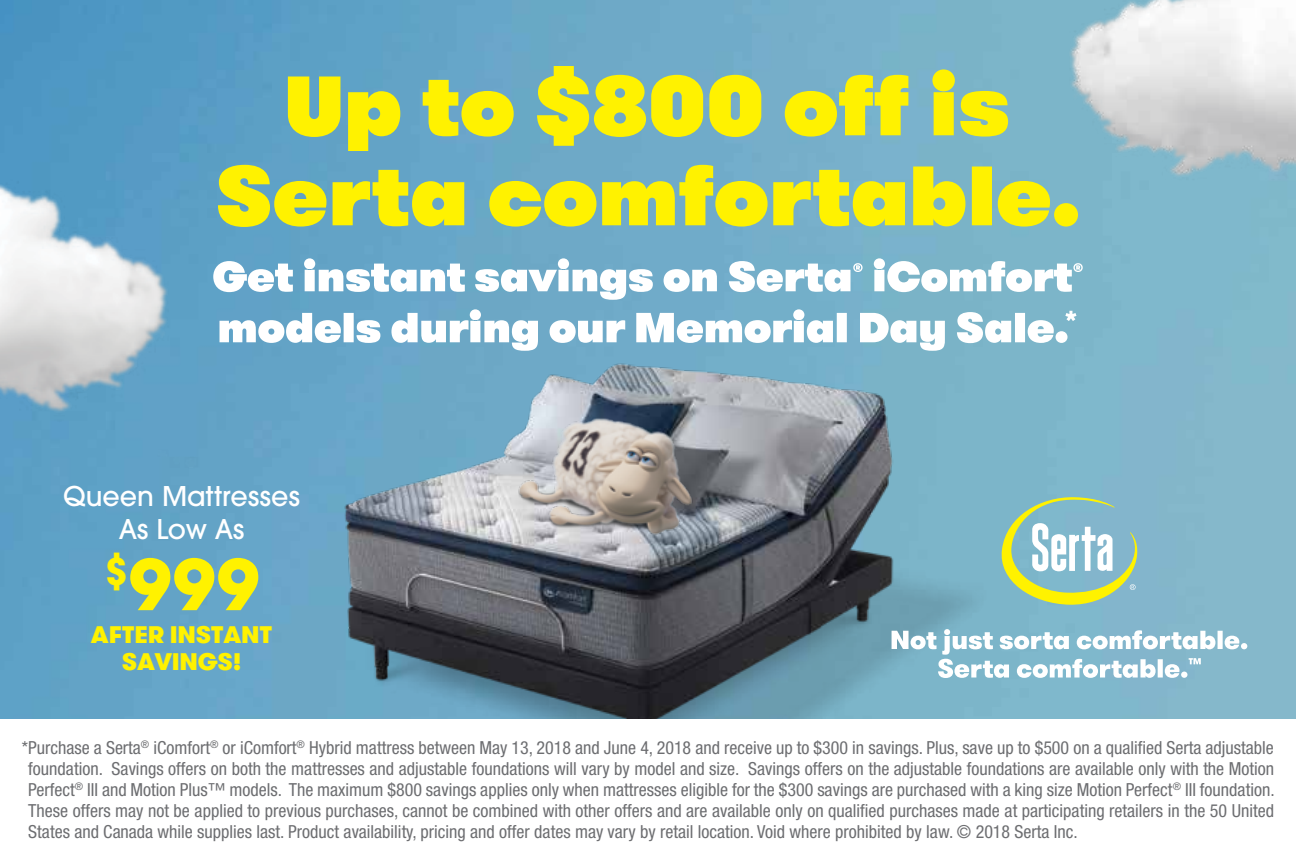
<style>
.page{position:relative;width:1296px;height:864px;background:#fff}
.page>*{position:absolute;margin:0;border:0;box-sizing:border-box;transform-origin:0 0}
.t1{font:700 69px "Avant Garde Gothic ITC";color:#fff200}
.t2{font:500 27px/33px "Avant Garde Gothic ITC";color:#fff;text-align:center}
.t3{font:900 24px/27px "GT Walsheim";letter-spacing:-.01em;color:#fff200;text-align:center}
.t4{font:condensed 18px/21px "Helvetica Neue LT Std";color:#6d6e71;text-align:justify}
</style>
<div class="page">
<img style="left:0;top:0;width:1296px;height:719px">
<img style="left:305px;top:300px;width:709px;height:419px">
<img style="left:504px;top:409px;width:203px;height:143px">
<img style="left:1039px;top:0;width:257px;height:219px">
<img style="left:0;top:87px;width:245px;height:402px">
<svg style="left:288px;top:66px;width:720px;height:85px;background:#aac875"></svg>
<svg style="left:218px;top:165px;width:860px;height:62px;background:#bbd05d"></svg>
<svg style="left:213px;top:258px;width:870px;height:42px"></svg>
<svg style="left:220px;top:309px;width:856px;height:42px"></svg>
<svg style="left:892px;top:629px;width:355px;height:49px"></svg>
<svg style="left:1002px;top:497px;width:135px;height:108px;background:#a5c9b1"></svg>
<h2 class="t2" style="left:63px;top:479px;width:239px">Queen Mattresses<br>As Low As</h2>
<h1 class="t1" style="left:104px;top:539px;width:157px"><sup>$</sup>999</h1>
<h3 class="t3" style="left:91px;top:620px;width:183px">AFTER INSTANT<br>SAVINGS!</h3>
<p class="t4" style="left:28px;top:737px;width:1248px;text-indent:-6px">*Purchase a Serta<sup>®</sup> iComfort<sup>®</sup> or iComfort<sup>®</sup> Hybrid mattress between May 13, 2018 and June 4, 2018 and receive up to $300 in savings. Plus, save up to $500 on a qualified Serta adjustable foundation. Savings offers on both the mattresses and adjustable foundations will vary by model and size. Savings offers on the adjustable foundations are available only with the Motion Perfect<sup>®</sup> III and Motion Plus™ models. The maximum $800 savings applies only when mattresses eligible for the $300 savings are purchased with a king size Motion Perfect<sup>®</sup> III foundation.<br>These offers may not be applied to previous purchases, cannot be combined with other offers and are available only on qualified purchases made at participating retailers in the 50 United States and Canada while supplies last. Product availability, pricing and offer dates may vary by retail location. Void where prohibited by law. © 2018 Serta Inc.</p>
</div>
